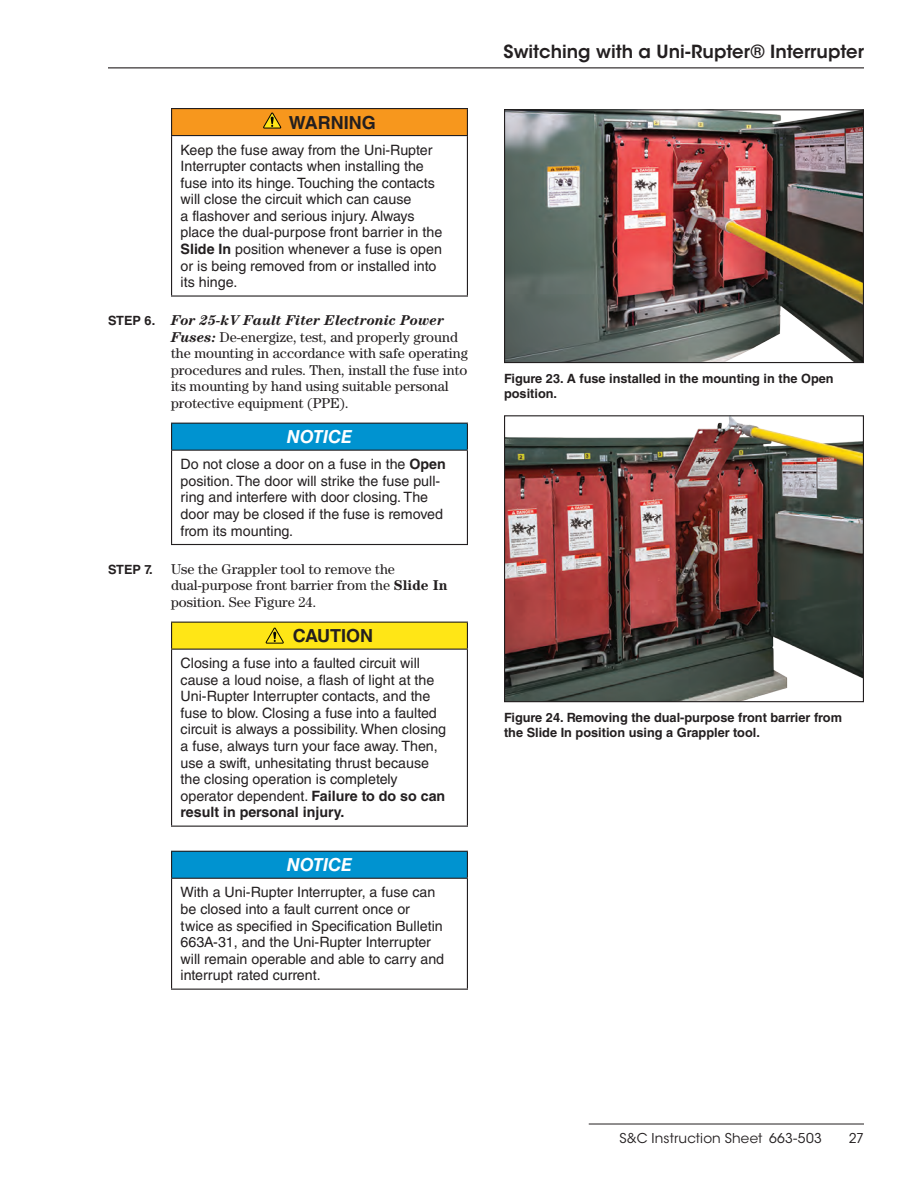
<style>
.page{position:relative;width:918px;height:1188px;background:#fff}
.page>*{position:absolute;margin:0;border:0;box-sizing:border-box;transform-origin:0 0}
.t1{font:600 18px "ITC Avant Garde Std";color:#231f20}
.t2{font:700 18px "Helvetica LT Std";color:#231f20}
.t3{font:italic 700 18px "Helvetica LT Std";color:#fff}
.t4{font:14.25px/16.5px "Helvetica LT Std";color:#231f20}
.t5{font:14.25px/16.5px "Century Std";color:#231f20}
.t6{font:13.5px "ITC Avant Garde Std";letter-spacing:.01em;color:#231f20}
.t7{font:700 12.75px/15px "Helvetica LT Std";color:#231f20}
.s1{font-weight:700}
.s2{font-family:"Helvetica LT Std";font-weight:700;font-size:12.75px}
.s3{font-weight:700;font-style:italic}
</style>
<div class="page">
<hr style="left:108px;top:67px;width:756px;height:1px;background:#231f20">
<hr style="left:589px;top:1124px;width:275px;height:1px;background:#231f20">
<div style="left:172px;top:109px;width:295px;height:27px;background:#f7971d"></div>
<hr style="left:171px;top:135px;width:297px;height:1px;background:#231f20">
<hr style="left:171px;top:108px;width:297px;height:1px;background:#231f20">
<svg style="left:171px;top:109px;width:1px;height:26px"></svg>
<svg style="left:467px;top:109px;width:1px;height:26px"></svg>
<hr style="left:171px;top:136px;width:1px;height:159px;background:#231f20">
<hr style="left:467px;top:136px;width:1px;height:159px;background:#231f20">
<hr style="left:171px;top:295px;width:297px;height:2px;background:#231f20">
<svg style="left:263px;top:113px;width:18px;height:16px"></svg>
<div style="left:172px;top:423px;width:295px;height:27px;background:#0093d0"></div>
<hr style="left:171px;top:423px;width:297px;height:1px;background:#231f20">
<svg style="left:171px;top:424px;width:1px;height:26px"></svg>
<svg style="left:467px;top:424px;width:1px;height:26px"></svg>
<hr style="left:171px;top:450px;width:297px;height:1px;background:#231f20">
<hr style="left:171px;top:451px;width:1px;height:93px;background:#231f20">
<hr style="left:467px;top:451px;width:1px;height:93px;background:#231f20">
<hr style="left:171px;top:544px;width:297px;height:1px;background:#231f20">
<div style="left:172px;top:622px;width:295px;height:27px;background:#ffe616"></div>
<hr style="left:171px;top:649px;width:297px;height:1px;background:#231f20">
<hr style="left:171px;top:622px;width:297px;height:1px;background:#231f20">
<svg style="left:171px;top:623px;width:1px;height:26px"></svg>
<svg style="left:467px;top:623px;width:1px;height:26px"></svg>
<hr style="left:171px;top:650px;width:1px;height:176px;background:#231f20">
<hr style="left:467px;top:650px;width:1px;height:176px;background:#231f20">
<hr style="left:171px;top:826px;width:297px;height:1px;background:#231f20">
<svg style="left:266px;top:628px;width:18px;height:16px"></svg>
<div style="left:172px;top:851px;width:295px;height:27px;background:#0093d0"></div>
<hr style="left:171px;top:878px;width:297px;height:1px;background:#231f20">
<hr style="left:171px;top:879px;width:1px;height:110px;background:#231f20">
<hr style="left:467px;top:879px;width:1px;height:110px;background:#231f20">
<hr style="left:171px;top:989px;width:297px;height:1px;background:#231f20">
<hr style="left:171px;top:851px;width:297px;height:1px;background:#231f20">
<svg style="left:171px;top:852px;width:1px;height:26px"></svg>
<svg style="left:467px;top:852px;width:1px;height:26px"></svg>
<img style="left:506px;top:111px;width:356px;height:250px">
<div style="left:504px;top:109px;width:360px;height:254px;border:1px solid #231f20"></div>
<img style="left:506px;top:417px;width:356px;height:283px">
<div style="left:504px;top:415px;width:360px;height:287px;border:1px solid #231f20"></div>
<p class="t2" style="left:289px;top:111px;width:88px">WARNING</p>
<p class="t4" style="left:181px;top:142px;width:263px">Keep the fuse away from the Uni-Rupter Interrupter contacts when installing the fuse into its hinge. Touching the contacts will close the circuit which can cause<br>a flashover and serious injury. Always place the dual-purpose front barrier in the <span class="s1">Slide In</span> position whenever a fuse is open or is being removed from or installed into its hinge.</p>
<p class="t7" style="left:108px;top:313px;width:18px">Step</p>
<p class="t5" style="left:171px;top:312px;width:298px;text-indent:-26px"><span class="s2">6.</span> <span class="s3">For 25‑kV Fault Fiter Electronic Power Fuses:</span> De-energize, test, and properly ground the mounting in accordance with safe operating procedures and rules. Then, install the fuse into its mounting by hand using suitable personal protective equipment (PPE).</p>
<p class="t3" style="left:287px;top:426px;width:67px">NOTICE</p>
<p class="t4" style="left:181px;top:456px;width:267px">Do not close a door on a fuse in the <span class="s1">Open </span>position. The door will strike the fuse pull&shy;ring and interfere with door closing. The door may be closed if the fuse is removed from its mounting.</p>
<p class="t7" style="left:108px;top:561px;width:18px">Step</p>
<p class="t5" style="left:171px;top:560px;width:278px;text-indent:-26px"><span class="s2">7.</span> Use the Grappler tool to remove the dual-purpose front barrier from the <span class="s1">Slide In </span>position. See Figure 24.</p>
<p class="t2" style="left:293px;top:625px;width:82px">CAUTION</p>
<p class="t4" style="left:181px;top:655px;width:267px">Closing a fuse into a faulted circuit will cause a loud noise, a flash of light at the Uni-Rupter Interrupter contacts, and the fuse to blow. Closing a fuse into a faulted circuit is always a possibility. When closing a fuse, always turn your face away. Then, use a swift, unhesitating thrust because the closing operation is completely operator dependent. <span class="s1">Failure to do so can result in personal injury.</span></p>
<p class="t3" style="left:287px;top:854px;width:67px">NOTICE</p>
<p class="t4" style="left:181px;top:884px;width:265px">With a Uni-Rupter Interrupter, a fuse can be closed into a fault current once or twice as specified in Specification Bulletin 663A-31, and the Uni-Rupter Interrupter will remain operable and able to carry and interrupt rated current.</p>
<p class="t1" style="left:503px;top:40px;width:362px">Switching with a Uni-Rupter® Interrupter</p>
<p class="t7" style="left:504px;top:370px;width:331px">Figure 23. A fuse installed in the mounting in the Open position.</p>
<p class="t7" style="left:504px;top:710px;width:340px">Figure 24. Removing the dual-purpose front barrier from the Slide In position using a Grappler tool.</p>
<p class="t6" style="left:620px;top:1130px;width:204px">S&amp;C Instruction Sheet 663-503</p>
<p class="t6" style="left:849px;top:1130px;width:17px">27</p>
</div>
